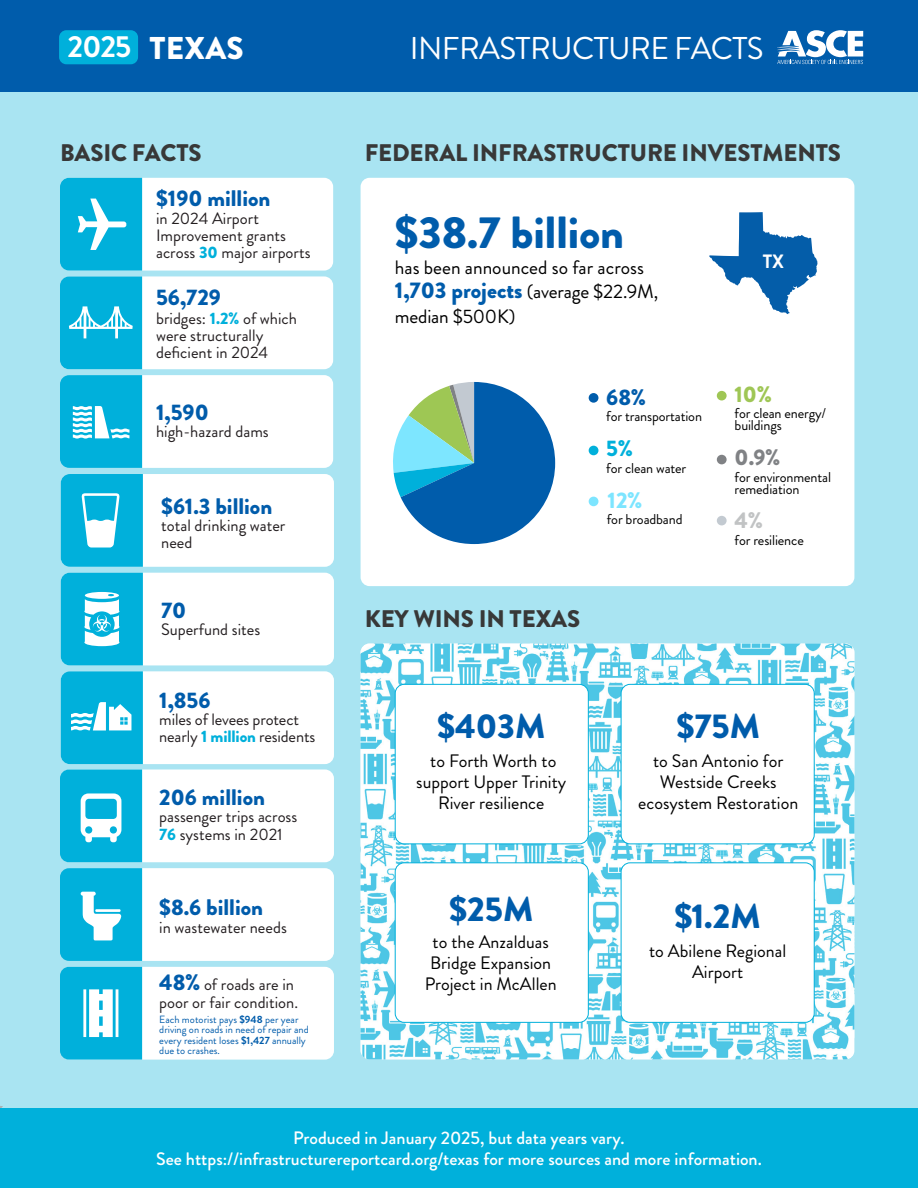
<style>
.page{position:relative;width:918px;height:1188px;background:#fff}
.page>*{position:absolute;margin:0;border:0;box-sizing:border-box;transform-origin:0 0}
.t1{font:900 45px "Brandon Grotesque";color:#005cab}
.t2{font:900 34.5px "Brandon Grotesque";color:#005cab}
.t3{font:31.5px "Brandon Grotesque";letter-spacing:-.02em;color:#fff}
.t4{font:900 31.5px "Brandon Grotesque";letter-spacing:.01em;color:#fff}
.t5{font:900 24px "Brandon Grotesque";letter-spacing:-.005em;color:#383838}
.t6{font:900 22.5px "Brandon Grotesque";color:#005cab}
.t7{font:900 22.5px "Brandon Grotesque";color:#808285}
.t8{font:900 22.5px "Brandon Grotesque";color:#9fc655}
.t9{font:900 22.5px "Brandon Grotesque";color:#7de5ff}
.t10{font:900 22.5px "Brandon Grotesque";color:#00b0db}
.t11{font:900 22.5px "Brandon Grotesque";color:#c1c3c4}
.t12{font:19.35px/24.3px "Brandon Grotesque";color:#000}
.t13{font:700 19.35px "Brandon Grotesque";color:#fff}
.t14{font:18px/21px "Brandon Grotesque";color:#000;text-align:center}
.t15{font:500 18px/21px "Brandon Grotesque";color:#fff;text-align:center}
.t16{font:16.5px/17.2px "Brandon Grotesque";color:#241f21}
.t17{font:14.25px/12.1px "Brandon Grotesque";letter-spacing:-.01em;color:#000}
.t18{font:10.5px/10.5px "Brandon Grotesque";color:#005cab}
.s1{font-weight:700;font-size:30.45px}
.s2{font-weight:900;color:#00b0db}
.s3{font-weight:900;font-size:22.5px;color:#005cab}
.s4{font-weight:700}
.s5{font-weight:900;font-size:22.65px;color:#005cab}
</style>
<div class="page">
<div style="left:0;top:72px;width:918px;height:1047px;background:#a9e4f2"></div>
<div style="left:361px;top:178px;width:493px;height:408px;background:#fff;border-radius:9px"></div>
<svg style="left:709px;top:212px;width:108px;height:102px"></svg>
<img style="left:361px;top:644px;width:493px;height:415px">
<div style="left:60px;top:178px;width:273px;height:93px;background:#fff;border-radius:9px"></div>
<div style="left:60px;top:276px;width:273px;height:93px;background:#fff;border-radius:9px"></div>
<div style="left:60px;top:375px;width:273px;height:93px;background:#fff;border-radius:9px"></div>
<div style="left:61px;top:474px;width:273px;height:93px;background:#fff;border-radius:9px"></div>
<div style="left:61px;top:573px;width:273px;height:92px;background:#fff;border-radius:9px"></div>
<div style="left:61px;top:671px;width:273px;height:93px;background:#fff;border-radius:9px"></div>
<div style="left:61px;top:770px;width:273px;height:92px;background:#fff;border-radius:9px"></div>
<div style="left:61px;top:868px;width:273px;height:93px;background:#fff;border-radius:9px"></div>
<div style="left:61px;top:967px;width:273px;height:93px;background:#fff;border-radius:9px"></div>
<div style="left:0;top:0;width:918px;height:92px;background:#005cab"></div>
<svg style="left:777px;top:30px;width:86px;height:34px"></svg>
<svg style="left:60px;top:178px;width:82px;height:191px;background:#1bb8de"></svg>
<svg style="left:60px;top:375px;width:82px;height:93px;background:#1cb8df"></svg>
<svg style="left:61px;top:573px;width:82px;height:92px;background:#28bce0"></svg>
<svg style="left:61px;top:671px;width:82px;height:93px;background:#21badf"></svg>
<svg style="left:61px;top:474px;width:82px;height:93px;background:#22badf"></svg>
<svg style="left:60px;top:967px;width:82px;height:93px;background:#2dbde1"></svg>
<svg style="left:60px;top:770px;width:82px;height:92px;background:#25bbe0"></svg>
<svg style="left:60px;top:868px;width:82px;height:93px;background:#23badf"></svg>
<div style="left:395px;top:684px;width:193px;height:160px;background:#fff;border-radius:9px"></div>
<div style="left:395px;top:684px;width:194px;height:160px;border:1px solid #00b0db;border-radius:9px"></div>
<div style="left:395px;top:863px;width:193px;height:159px;background:#fff;border-radius:9px"></div>
<div style="left:395px;top:862px;width:194px;height:161px;border:1px solid #00b0db;border-radius:9px"></div>
<div style="left:621px;top:684px;width:193px;height:160px;background:#fff;border-radius:9px"></div>
<div style="left:621px;top:684px;width:194px;height:160px;border:1px solid #00b0db;border-radius:9px"></div>
<div style="left:621px;top:863px;width:193px;height:159px;background:#fff;border-radius:9px"></div>
<div style="left:621px;top:862px;width:194px;height:161px;border:1px solid #00b0db;border-radius:9px"></div>
<div style="left:0;top:1108px;width:918px;height:80px;background:#00b0db"></div>
<div style="left:59px;top:30px;width:79px;height:34px;background:#00b0db;border-radius:7px"></div>
<div style="left:717px;top:391px;width:10px;height:9px;background:#9fc655;border-radius:50%"></div>
<div style="left:717px;top:455px;width:10px;height:9px;background:#808285;border-radius:50%"></div>
<div style="left:717px;top:516px;width:10px;height:9px;background:#c3cad1;border-radius:50%"></div>
<div style="left:589px;top:497px;width:9px;height:9px;background:#7de5ff;border-radius:50%"></div>
<div style="left:589px;top:446px;width:9px;height:9px;background:#00b0db;border-radius:50%"></div>
<div style="left:589px;top:393px;width:9px;height:10px;background:#005cab;border-radius:50%"></div>
<svg style="left:393px;top:382px;width:162px;height:162px"></svg>
<h3 class="t4" style="left:68px;top:26px;width:178px"><span class="s1">2025</span> TEXAS</h3>
<h3 class="t3" style="left:410px;top:26px;width:355px">INFRASTRUCTURE FACTS</h3>
<h3 class="t5" style="left:60px;top:136px;width:143px">BASIC FACTS</h3>
<h3 class="t6" style="left:156px;top:182px;width:116px">$190 million</h3>
<p class="t16" style="left:156px;top:210px;width:156px">in 2024 Airport<br>Improvement grants across <span class="s2">30</span> major airports</p>
<h3 class="t6" style="left:156px;top:281px;width:66px">56,729</h3>
<p class="t16" style="left:156px;top:309px;width:142px">bridges: <span class="s2">1.2%</span> of which were structurally deficient in 2024</p>
<h3 class="t6" style="left:156px;top:396px;width:54px">1,590</h3>
<p class="t16" style="left:156px;top:423px;width:114px">high-hazard dams</p>
<h3 class="t6" style="left:161px;top:490px;width:113px">$61.3 billion</h3>
<p class="t16" style="left:161px;top:517px;width:126px">total drinking water need</p>
<h3 class="t6" style="left:161px;top:594px;width:27px">70</h3>
<p class="t16" style="left:161px;top:621px;width:101px">Superfund sites</p>
<h3 class="t6" style="left:159px;top:684px;width:53px">1,856</h3>
<p class="t16" style="left:159px;top:711px;width:158px">miles of levees protect nearly <span class="s2">1 million</span> residents</p>
<h3 class="t6" style="left:159px;top:781px;width:107px">206 million</h3>
<p class="t16" style="left:159px;top:808px;width:140px">passenger trips across<br><span class="s2">76</span> systems in 2021</p>
<h3 class="t6" style="left:159px;top:892px;width:105px">$8.6 billion</h3>
<p class="t16" style="left:159px;top:919px;width:129px">in wastewater needs</p>
<p class="t16" style="left:159px;top:976px;width:140px"><span class="s3">48%</span> of roads are in poor or fair condition.</p>
<p class="t18" style="left:159px;top:1014px;width:151px">Each motorist pays <span class="s4">$948</span> per year driving on roads in need of repair and every resident loses <span class="s4">$1,427</span> annually due to crashes.</p>
<h3 class="t5" style="left:365px;top:136px;width:478px">FEDERAL INFRASTRUCTURE INVESTMENTS</h3>
<h1 class="t1" style="left:395px;top:201px;width:231px">$38.7 billion</h1>
<p class="t12" style="left:395px;top:256px;width:265px">has been announced so far across<br><span class="s5">1,703 projects</span> (average $22.9M, median $500K)</p>
<p class="t13" style="left:763px;top:248px;width:23px">TX</p>
<h3 class="t6" style="left:606px;top:381px;width:41px">68%</h3>
<h3 class="t8" style="left:735px;top:378px;width:39px">10%</h3>
<p class="t17" style="left:606px;top:410px;width:97px">for transportation</p>
<p class="t17" style="left:735px;top:407px;width:93px">for clean energy/ buildings</p>
<h3 class="t10" style="left:606px;top:433px;width:28px">5%</h3>
<p class="t17" style="left:606px;top:462px;width:82px">for clean water</p>
<h3 class="t9" style="left:608px;top:484px;width:36px">12%</h3>
<p class="t17" style="left:607px;top:513px;width:77px">for broadband</p>
<h3 class="t5" style="left:365px;top:601px;width:217px">KEY WINS IN TEXAS</h3>
<h3 class="t7" style="left:735px;top:442px;width:47px">0.9%</h3>
<p class="t17" style="left:735px;top:471px;width:98px">for environmental remediation</p>
<h3 class="t11" style="left:735px;top:505px;width:30px">4%</h3>
<p class="t17" style="left:735px;top:534px;width:71px">for resilience</p>
<h2 class="t2" style="left:437px;top:702px;width:110px">$403M</h2>
<p class="t14" style="left:416px;top:751px;width:152px">to Forth Worth to support Upper Trinity<br>River resilience</p>
<h2 class="t2" style="left:449px;top:884px;width:86px">$25M</h2>
<p class="t14" style="left:425px;top:932px;width:133px">to the Anzalduas<br>Bridge Expansion<br>Project in McAllen</p>
<h2 class="t2" style="left:676px;top:702px;width:85px">$75M</h2>
<p class="t14" style="left:638px;top:751px;width:162px">to San Antonio for<br>Westside Creeks ecosystem Restoration</p>
<h2 class="t2" style="left:675px;top:892px;width:88px">$1.2M</h2>
<p class="t14" style="left:649px;top:941px;width:139px">to Abilene Regional<br>Airport</p>
<p class="t15" style="left:156px;top:1128px;width:607px">Produced in January 2025, but data years vary.<br>See https://infrastructurereportcard.org/texas for more sources and more information.</p>
</div>
